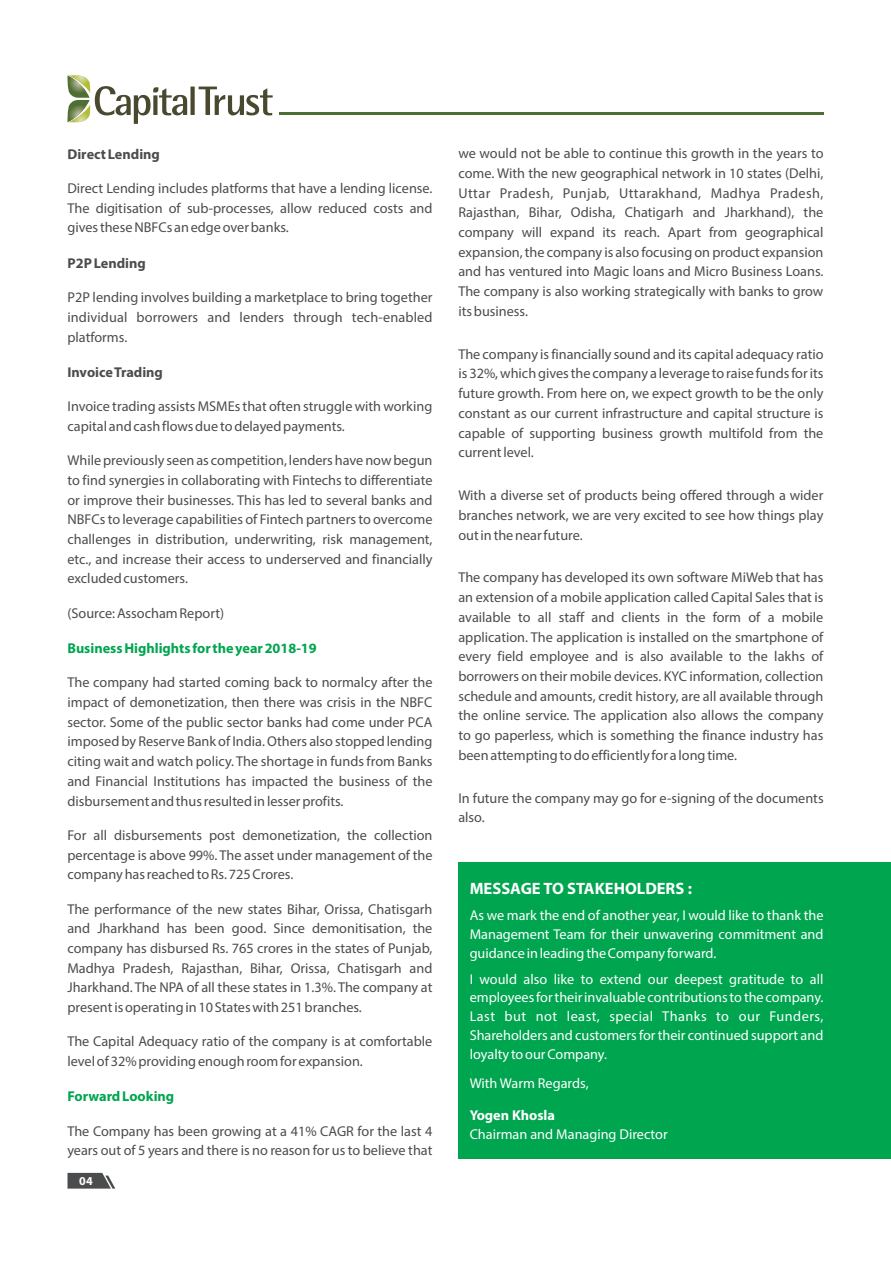
<style>
.page{position:relative;width:891px;height:1264px;background:#fff}
.page>*{position:absolute;margin:0;border:0;box-sizing:border-box;transform-origin:0 0}
.t1{font:700 16.5px "Myriad Pro";color:#fff}
.t2{font:14.25px/19.6px "Myriad Pro";color:#4b4c4d;text-align:justify}
.t3{font:14.25px/18.9px "Myriad Pro";color:#fff;text-align:justify}
.t4{font:700 14.25px "Myriad Pro";color:#00a54f}
.t5{font:700 14.25px "Myriad Pro";color:#4b4c4d}
.t6{font:700 14.25px "Myriad Pro";color:#fff}
.t7{font:700 12px "Myriad Pro";color:#fff}
</style>
<div class="page">
<div style="left:458px;top:862px;width:433px;height:296px;background:#00a54f"></div>
<svg style="left:68px;top:1172px;width:47px;height:16px"></svg>
<svg style="left:68px;top:75px;width:205px;height:49px"></svg>
<hr style="left:279px;top:113px;width:545px;height:2px;background:#4c6e32">
<p class="t5" style="left:68px;top:148px;width:94px">Direct Lending</p>
<p class="t2" style="left:67px;top:179px;width:367px">Direct Lending includes platforms that have a lending license.<br>The digitisation of sub-processes, allow reduced costs and gives these NBFCs an edge over banks.</p>
<p class="t5" style="left:67px;top:257px;width:80px">P2P Lending</p>
<p class="t2" style="left:67px;top:288px;width:367px">P2P lending involves building a marketplace to bring together individual borrowers and lenders through tech-enabled platforms.</p>
<p class="t5" style="left:67px;top:366px;width:97px">Invoice Trading</p>
<p class="t2" style="left:67px;top:397px;width:367px">Invoice trading assists MSMEs that often struggle with working capital and cash flows due to delayed payments.</p>
<p class="t2" style="left:67px;top:451px;width:367px">While previously seen as competition, lenders have now begun to find synergies in collaborating with Fintechs to differentiate or improve their businesses. This has led to several banks and NBFCs to leverage capabilities of Fintech partners to overcome challenges in distribution, underwriting, risk management, etc., and increase their access to underserved and financially excluded customers.</p>
<p class="t2" style="left:67px;top:604px;width:158px">(Source: Assocham Report)</p>
<p class="t4" style="left:67px;top:642px;width:251px">Business Highlights for the year 2018-19</p>
<p class="t2" style="left:67px;top:673px;width:367px">The company had started coming back to normalcy after the impact of demonetization, then there was crisis in the NBFC sector. Some of the public sector banks had come under PCA imposed by Reserve Bank of India. Others also stopped lending citing wait and watch policy. The shortage in funds from Banks and Financial Institutions has impacted the business of the disbursement and thus resulted in lesser profits.</p>
<p class="t2" style="left:67px;top:826px;width:367px">For all disbursements post demonetization, the collection percentage is above 99%. The asset under management of the company has reached to Rs. 725 Crores.</p>
<p class="t2" style="left:67px;top:899px;width:367px">The performance of the new states Bihar, Orissa, Chatisgarh and Jharkhand has been good. Since demonitisation, the company has disbursed Rs. 765 crores in the states of Punjab, Madhya Pradesh, Rajasthan, Bihar, Orissa, Chatisgarh and Jharkhand. The NPA of all these states in 1.3%. The company at present is operating in 10 States with 251 branches.</p>
<p class="t2" style="left:67px;top:1032px;width:367px">The Capital Adequacy ratio of the company is at comfortable level of 32% providing enough room for expansion.</p>
<p class="t4" style="left:67px;top:1090px;width:108px">Forward Looking</p>
<p class="t2" style="left:67px;top:1122px;width:367px">The Company has been growing at a 41% CAGR for the last 4 years out of 5 years and there is no reason for us to believe that</p>
<p class="t7" style="left:79px;top:1175px;width:15px">04</p>
<p class="t2" style="left:458px;top:145px;width:367px">we would not be able to continue this growth in the years to come. With the new geographical network in 10 states (Delhi, Uttar Pradesh, Punjab, Uttarakhand, Madhya Pradesh, Rajasthan, Bihar, Odisha, Chatigarh and Jharkhand), the company will expand its reach. Apart from geographical expansion, the company is also focusing on product expansion and has ventured into Magic loans and Micro Business Loans.<br>The company is also working strategically with banks to grow its business.</p>
<p class="t2" style="left:458px;top:345px;width:367px">The company is financially sound and its capital adequacy ratio is 32%, which gives the company a leverage to raise funds for its future growth. From here on, we expect growth to be the only constant as our current infrastructure and capital structure is capable of supporting business growth multifold from the current level.</p>
<p class="t2" style="left:458px;top:486px;width:367px">With a diverse set of products being offered through a wider branches network, we are very excited to see how things play out in the near future.</p>
<p class="t2" style="left:458px;top:569px;width:367px">The company has developed its own software MiWeb that has an extension of a mobile application called Capital Sales that is available to all staff and clients in the form of a mobile application. The application is installed on the smartphone of every field employee and is also available to the lakhs of borrowers on their mobile devices. KYC information, collection schedule and amounts, credit history, are all available through the online service. The application also allows the company to go paperless, which is something the finance industry has been attempting to do efficiently for a long time.</p>
<p class="t2" style="left:458px;top:789px;width:367px">In future the company may go for e-signing of the documents also.</p>
<p class="t1" style="left:470px;top:881px;width:224px">MESSAGE TO STAKEHOLDERS :</p>
<p class="t3" style="left:470px;top:906px;width:355px">As we mark the end of another year, I would like to thank the Management Team for their unwavering commitment and guidance in leading the Company forward.</p>
<p class="t3" style="left:470px;top:970px;width:355px">I would also like to extend our deepest gratitude to all employees for their invaluable contributions to the company.<br>Last but not least, special Thanks to our Funders, Shareholders and customers for their continued support and loyalty to our Company.</p>
<p class="t3" style="left:470px;top:1074px;width:121px">With Warm Regards,</p>
<p class="t6" style="left:470px;top:1108px;width:87px">Yogen Khosla</p>
<p class="t3" style="left:470px;top:1125px;width:200px">Chairman and Managing Director</p>
</div>
